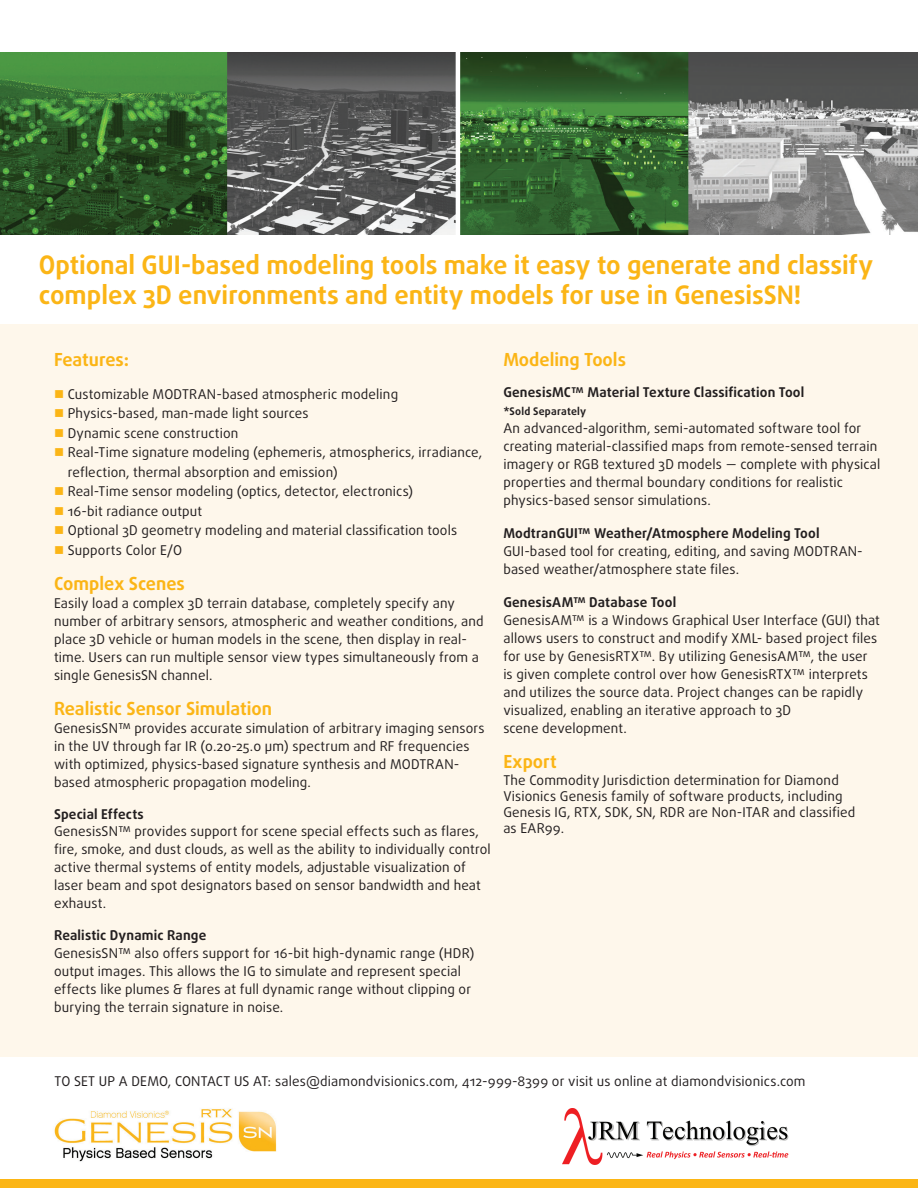
<style>
.page{position:relative;width:918px;height:1188px;background:#fff}
.page>*{position:absolute;margin:0;border:0;box-sizing:border-box;transform-origin:0 0}
.t1{font:700 25.5px/30px "Daxline Pro";color:#fbb516}
.t2{font:700 18px "Daxline Pro";color:#fbb516}
.t3{font:13.5px/18px "Daxline Pro";letter-spacing:.01em;color:#231f20}
.t4{font:700 13.5px "Daxline Pro";letter-spacing:.015em;color:#231f20}
.t5{font:700 10.5px "Daxline Pro";letter-spacing:.025em;color:#231f20}
.s1{color:#fbb516}
</style>
<div class="page">
<div style="left:0;top:324px;width:918px;height:732px;background:#fef7eb"></div>
<img style="left:0;top:53px;width:918px;height:182px">
<img style="left:54px;top:1109px;width:223px;height:53px">
<img style="left:562px;top:1108px;width:227px;height:57px">
<div style="left:0;top:1179px;width:918px;height:9px;background:#fcb614"></div>
<hr style="left:456px;top:44px;width:4px;height:197px;background:#fff">
<h1 class="t1" style="left:39px;top:250px;width:836px">Optional GUI-based modeling tools make it easy to generate and classify complex 3D environments and entity models for use in GenesisSN!</h1>
<h2 class="t2" style="left:54px;top:347px;width:77px">Features:</h2>
<p class="t3" style="left:54px;top:385px;width:346px"><span class="s1">■</span> Customizable MODTRAN-based atmospheric modeling</p>
<p class="t3" style="left:54px;top:405px;width:256px"><span class="s1">■</span> Physics-based, man-made light sources</p>
<p class="t3" style="left:54px;top:424px;width:186px"><span class="s1">■</span> Dynamic scene construction</p>
<p class="t3" style="left:68px;top:443px;width:416px;line-height:19.5px;text-indent:-14px"><span class="s1">■</span> Real-Time signature modeling (ephemeris, atmospherics, irradiance, reflection, thermal absorption and emission)</p>
<p class="t3" style="left:54px;top:483px;width:361px"><span class="s1">■</span> Real-Time sensor modeling (optics, detector, electronics)</p>
<p class="t3" style="left:54px;top:502px;width:150px"><span class="s1">■</span> 16-bit radiance output</p>
<p class="t3" style="left:54px;top:522px;width:405px"><span class="s1">■</span> Optional 3D geometry modeling and material classification tools</p>
<p class="t3" style="left:54px;top:541px;width:130px"><span class="s1">■</span> Supports Color E/O</p>
<h2 class="t2" style="left:54px;top:572px;width:133px">Complex Scenes</h2>
<p class="t3" style="left:54px;top:594px;width:431px">Easily load a complex 3D terrain database, completely specify any number of arbitrary sensors, atmospheric and weather conditions, and place 3D vehicle or human models in the scene, then display in real&shy;time. Users can run multiple sensor view types simultaneously from a single GenesisSN channel.</p>
<h2 class="t2" style="left:54px;top:697px;width:220px">Realistic Sensor Simulation</h2>
<p class="t3" style="left:54px;top:719px;width:432px">GenesisSN™ provides accurate simulation of arbitrary imaging sensors in the UV through far IR (0.20-25.0 μm) spectrum and RF frequencies with optimized, physics-based signature synthesis and MODTRAN&shy;based atmospheric propagation modeling.</p>
<p class="t4" style="left:54px;top:805px;width:91px">Special Effects</p>
<p class="t3" style="left:54px;top:823px;width:438px">GenesisSN™ provides support for scene special effects such as flares, fire, smoke, and dust clouds, as well as the ability to individually control active thermal systems of entity models, adjustable visualization of laser beam and spot designators based on sensor bandwidth and heat exhaust.</p>
<p class="t4" style="left:54px;top:926px;width:154px">Realistic Dynamic Range</p>
<p class="t3" style="left:54px;top:944px;width:422px">GenesisSN™ also offers support for 16-bit high-dynamic range (HDR) output images. This allows the IG to simulate and represent special effects like plumes &amp; flares at full dynamic range without clipping or burying the terrain signature in noise.</p>
<h2 class="t2" style="left:503px;top:347px;width:124px">Modeling Tools</h2>
<p class="t4" style="left:503px;top:384px;width:303px">GenesisMC™ Material Texture Classification Tool</p>
<p class="t5" style="left:503px;top:405px;width:84px">*Sold Separately</p>
<p class="t3" style="left:503px;top:420px;width:379px">An advanced-algorithm, semi-automated software tool for creating material-classified maps from remote-sensed terrain imagery or RGB textured 3D models — complete with physical properties and thermal boundary conditions for realistic physics-based sensor simulations.</p>
<p class="t4" style="left:503px;top:524px;width:318px">ModtranGUI™ Weather/Atmosphere Modeling Tool</p>
<p class="t3" style="left:503px;top:543px;width:361px">GUI-based tool for creating, editing, and saving MODTRAN&shy;based weather/atmosphere state files.</p>
<p class="t4" style="left:503px;top:593px;width:175px">GenesisAM™ Database Tool</p>
<p class="t3" style="left:503px;top:612px;width:378px">GenesisAM™ is a Windows Graphical User Interface (GUI) that allows users to construct and modify XML- based project files for use by GenesisRTX™. By utilizing GenesisAM™, the user is given complete control over how GenesisRTX™ interprets and utilizes the source data. Project changes can be rapidly visualized, enabling an iterative approach to 3D<br>scene development.</p>
<h2 class="t2" style="left:503px;top:750px;width:55px">Export</h2>
<p class="t3" style="left:503px;top:772px;width:354px;line-height:16.2px">The Commodity Jurisdiction determination for Diamond Visionics Genesis family of software products, including Genesis IG, RTX, SDK, SN, RDR are Non-ITAR and classified as EAR99.</p>
<p class="t3" style="left:55px;top:1072px;width:753px">TO SET UP A DEMO, CONTACT US AT: sales@diamondvisionics.com, 412-999-8399 or visit us online at diamondvisionics.com</p>
</div>
